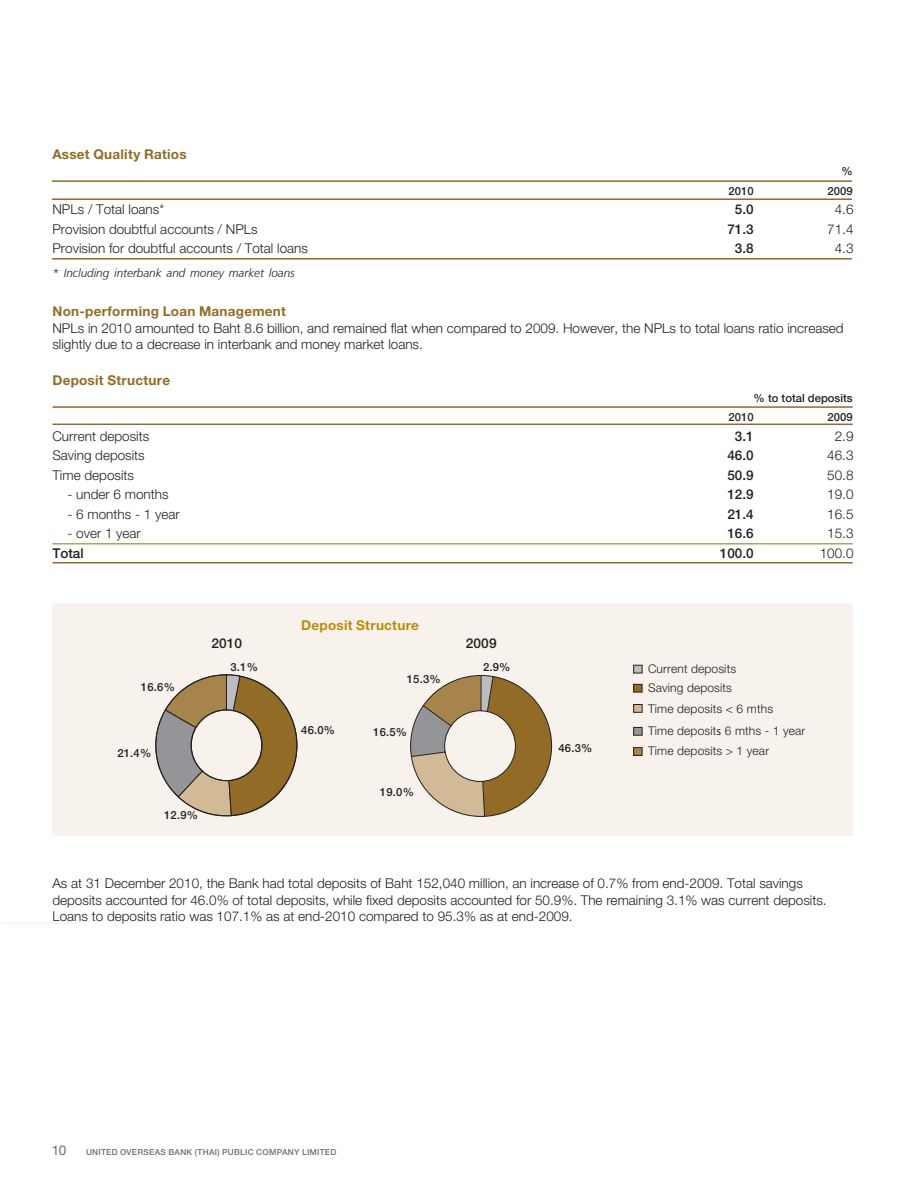
<style>
.page{position:relative;width:917px;height:1193px;background:#fff}
.page>*{position:absolute;margin:0;border:0;box-sizing:border-box;transform-origin:0 0}
.t1{font:italic 18px "SM Bx UPCC";color:#231f20}
.t2{font:300 13.5px/16.5px "Helvetica Neue";color:#231f20}
.t3{font:700 13.5px "Helvetica Neue";letter-spacing:.02em;color:#926c27}
.t4{font:500 13.5px "Helvetica Neue";color:#231f20}
.t5{font:700 13.5px "Helvetica Neue";letter-spacing:.02em;color:#bb8c0a}
.t6{font:13.5px "Helvetica Neue";color:#6d6e70}
.t7{font:300 12px/18.3px "Helvetica Neue";letter-spacing:.01em;color:#231f20}
.t8{font:500 11.25px "Helvetica Neue";color:#231f20}
.t9{font:500 8.25px "Helvetica Neue";letter-spacing:.035em;color:#6d6e70}
.s1{font-family:"Myriad Pro";font-weight:400}
</style>
<div class="page">
<hr style="left:1px;top:923px;width:85px;height:1px;background:#f7f2eb">
<hr style="left:52px;top:406px;width:800px;height:2px;background:#926c27">
<hr style="left:52px;top:562px;width:800px;height:1px;background:#926c27">
<hr style="left:52px;top:543px;width:800px;height:1px;background:#926c27">
<hr style="left:52px;top:423px;width:800px;height:2px;background:#926c27">
<div style="left:53px;top:604px;width:798px;height:231px;background:#f7f2eb"></div>
<div style="left:52px;top:603px;width:800px;height:232px;border:1px solid #f7f2eb"></div>
<div style="left:633px;top:665px;width:8px;height:8px;background:#bbbdc0"></div>
<div style="left:633px;top:664px;width:9px;height:9px;border:1px solid #231f20"></div>
<svg style="left:155px;top:674px;width:487px;height:143px"></svg>
<hr style="left:52px;top:180px;width:799px;height:2px;background:#926c27">
<hr style="left:52px;top:198px;width:799px;height:2px;background:#926c27">
<hr style="left:52px;top:258px;width:799px;height:1px;background:#926c27">
<p class="t3" style="left:52px;top:149px;width:136px">Asset Quality Ratios</p>
<p class="t8" style="left:841px;top:167px;width:13px">%</p>
<p class="t8" style="left:728px;top:187px;width:27px">2010</p>
<p class="t8" style="left:827px;top:187px;width:27px">2009</p>
<p class="t2" style="left:52px;top:202px;width:113px">NPLs / Total loans*</p>
<p class="t4" style="left:734px;top:204px;width:20px">5.0</p>
<p class="t2" style="left:834px;top:202px;width:20px">4.6</p>
<p class="t2" style="left:52px;top:222px;width:207px">Provision doubtful accounts / NPLs</p>
<p class="t4" style="left:727px;top:224px;width:28px">71.3</p>
<p class="t2" style="left:826px;top:222px;width:28px">71.4</p>
<p class="t2" style="left:52px;top:241px;width:257px">Provision for doubtful accounts / Total loans</p>
<p class="t4" style="left:734px;top:243px;width:20px">3.8</p>
<p class="t2" style="left:834px;top:241px;width:20px">4.3</p>
<h1 class="t1" style="left:52px;top:263px;width:244px">* Including interbank and money market loans</h1>
<p class="t3" style="left:52px;top:306px;width:235px">Non-performing Loan Management</p>
<p class="t2" style="left:52px;top:321px;width:792px">NPLs in 2010 amounted to Baht 8.6 billion, and remained flat when compared to 2009. However, the NPLs to total loans ratio increased slightly due to a decrease in interbank and money market loans.</p>
<p class="t3" style="left:52px;top:375px;width:119px">Deposit Structure</p>
<p class="t8" style="left:753px;top:394px;width:100px">% to total deposits</p>
<p class="t8" style="left:728px;top:413px;width:27px">2010</p>
<p class="t8" style="left:827px;top:413px;width:27px">2009</p>
<p class="t2" style="left:52px;top:429px;width:98px">Current deposits</p>
<p class="t4" style="left:734px;top:431px;width:20px">3.1</p>
<p class="t2" style="left:834px;top:429px;width:20px">2.9</p>
<p class="t2" style="left:52px;top:448px;width:94px">Saving deposits</p>
<p class="t4" style="left:727px;top:450px;width:28px">46.0</p>
<p class="t2" style="left:826px;top:448px;width:28px">46.3</p>
<p class="t2" style="left:52px;top:468px;width:83px">Time deposits</p>
<p class="t4" style="left:727px;top:470px;width:28px">50.9</p>
<p class="t2" style="left:826px;top:468px;width:28px">50.8</p>
<p class="t2" style="left:67px;top:487px;width:103px">- under 6 months</p>
<p class="t4" style="left:727px;top:489px;width:28px">12.9</p>
<p class="t2" style="left:826px;top:487px;width:28px">19.0</p>
<p class="t2" style="left:67px;top:507px;width:114px">- 6 months - 1 year</p>
<p class="t4" style="left:727px;top:509px;width:28px">21.4</p>
<p class="t2" style="left:826px;top:507px;width:28px">16.5</p>
<p class="t2" style="left:67px;top:526px;width:75px">- over 1 year</p>
<p class="t4" style="left:727px;top:528px;width:28px">16.6</p>
<p class="t2" style="left:826px;top:526px;width:28px">15.3</p>
<p class="t4" style="left:52px;top:548px;width:33px">Total</p>
<p class="t4" style="left:719px;top:548px;width:35px">100.0</p>
<p class="t2" style="left:819px;top:546px;width:35px">100.0</p>
<p class="t5" style="left:301px;top:620px;width:119px">Deposit Structure</p>
<p class="t8" style="left:141px;top:683px;width:35px">16.6%</p>
<p class="t8" style="left:117px;top:748px;width:35px">21.4%</p>
<p class="t8" style="left:164px;top:811px;width:35px">12.9%</p>
<p class="t4" style="left:211px;top:638px;width:32px">2010</p>
<p class="t4" style="left:465px;top:638px;width:32px">2009</p>
<p class="t8" style="left:230px;top:663px;width:29px">3.1%</p>
<p class="t8" style="left:301px;top:726px;width:35px">46.0%</p>
<p class="t8" style="left:406px;top:674px;width:35px">15.3%</p>
<p class="t8" style="left:373px;top:728px;width:35px">16.5%</p>
<p class="t8" style="left:380px;top:787px;width:35px">19.0%</p>
<p class="t8" style="left:483px;top:663px;width:29px">2.9%</p>
<p class="t8" style="left:558px;top:743px;width:35px">46.3%</p>
<p class="t7" style="left:647px;top:661px;width:89px">Current deposits<br>Saving deposits</p>
<p class="t7" style="left:647px;top:700px;width:126px">Time deposits &lt; 6 mths</p>
<p class="t7" style="left:647px;top:721px;width:159px;line-height:20.4px">Time deposit<span class="s1">s</span> 6 mths - 1 year<br>Time deposits &gt; 1 year</p>
<p class="t2" style="left:52px;top:876px;width:775px">As at 31 December 2010, the Bank had total deposits of Baht 152,040 million, an increase of 0.7% from end-2009. Total savings deposits accounted for 46.0% of total deposits, while fixed deposits accounted for 50.9%. The remaining 3.1% was current deposits.<br>Loans to deposits ratio was 107.1% as at end-2010 compared to 95.3% as at end-2009.</p>
<p class="t6" style="left:52px;top:1145px;width:16px">10</p>
<p class="t9" style="left:86px;top:1149px;width:252px">UNITED OVERSEAS BANK (THAI) PUBLIC COMPANY LIMITED</p>
</div>
